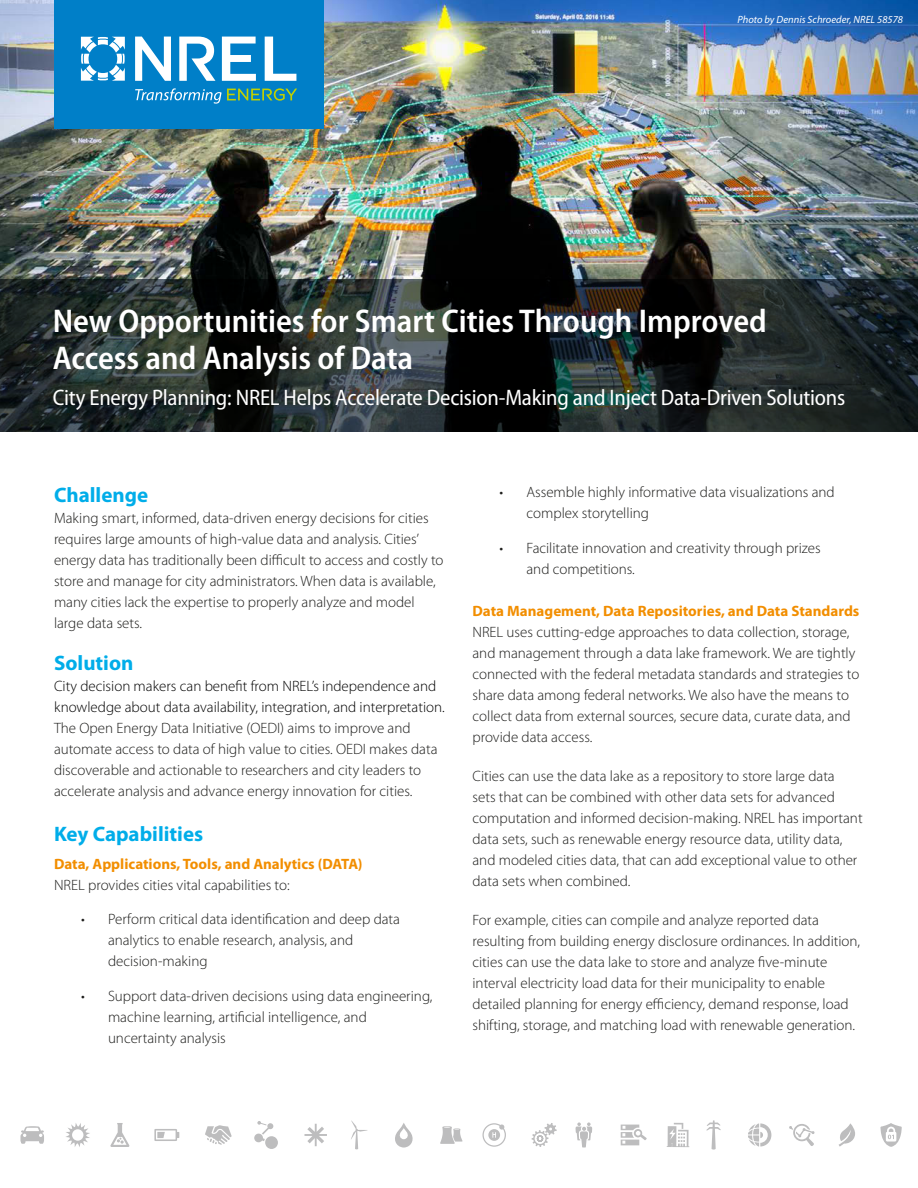
<style>
.page{position:relative;width:918px;height:1188px;background:#fff}
.page>*{position:absolute;margin:0;border:0;box-sizing:border-box;transform-origin:0 0}
.t1{font:600 semi-condensed 33px/37.5px "Myriad Pro";color:#fff}
.H1_subhead{font:semi-condensed 22.5px "Myriad Pro";letter-spacing:-.01em;color:#fff}
.Body_text{font:700 21px "Myriad Pro";color:#00ade9}
.Body_text-2{font:300 15px/21px "Myriad Pro";color:#1d1d1b}
.Body_text-3{font:700 15px "Myriad Pro";color:#f28e00}
.t2{font:italic 10.5px "Myriad Pro";color:#fff}
.s1{color:#000}
.s2{font-weight:700;color:#f28e00}
</style>
<div class="page">
<img style="left:0;top:0;width:918px;height:280px">
<div style="left:54px;top:0;width:270px;height:128px;background:#007fc8"></div>
<svg style="left:81px;top:37px;width:44px;height:44px"></svg>
<svg style="left:135px;top:37px;width:36px;height:44px"></svg>
<svg style="left:179px;top:37px;width:36px;height:44px"></svg>
<svg style="left:222px;top:37px;width:34px;height:44px"></svg>
<svg style="left:265px;top:37px;width:31px;height:44px"></svg>
<svg style="left:135px;top:88px;width:162px;height:16px"></svg>
<svg style="left:0;top:280px;width:918px;height:152px;background:#202726"></svg>
<svg style="left:66px;top:1123px;width:24px;height:24px"></svg>
<svg style="left:531px;top:1123px;width:26px;height:24px"></svg>
<svg style="left:20px;top:1126px;width:24px;height:18px"></svg>
<svg style="left:154px;top:1129px;width:25px;height:12px"></svg>
<svg style="left:110px;top:1123px;width:20px;height:24px"></svg>
<svg style="left:351px;top:1121px;width:17px;height:28px"></svg>
<svg style="left:304px;top:1124px;width:23px;height:22px"></svg>
<svg style="left:395px;top:1123px;width:18px;height:25px"></svg>
<svg style="left:254px;top:1121px;width:24px;height:28px"></svg>
<svg style="left:440px;top:1126px;width:22px;height:18px"></svg>
<svg style="left:839px;top:1123px;width:16px;height:24px"></svg>
<svg style="left:621px;top:1125px;width:26px;height:20px"></svg>
<svg style="left:482px;top:1123px;width:24px;height:24px"></svg>
<svg style="left:576px;top:1122px;width:16px;height:25px"></svg>
<svg style="left:706px;top:1120px;width:15px;height:30px"></svg>
<svg style="left:748px;top:1123px;width:23px;height:24px"></svg>
<svg style="left:205px;top:1125px;width:27px;height:20px"></svg>
<svg style="left:789px;top:1124px;width:26px;height:22px"></svg>
<svg style="left:880px;top:1123px;width:22px;height:24px"></svg>
<svg style="left:667px;top:1123px;width:22px;height:24px"></svg>
<p class="t2" style="left:738px;top:13px;width:167px">Photo by Dennis Schroeder, NREL 58578</p>
<h1 class="t1" style="left:53px;top:301px;width:716px">New Opportunities for Smart Cities Through Improved<br>Access and Analysis of Data</h1>
<p class="H1_subhead" style="left:53px;top:384px;width:794px">City Energy Planning: NREL Helps Accelerate Decision-Making and Inject Data-Driven Solutions</p>
<p class="Body_text" style="left:54px;top:481px;width:96px">Challenge</p>
<p class="Body_text-2" style="left:54px;top:507px;width:391px">Making smart, informed, data-driven energy decisions for cities requires large amounts of high-value data and analysis. Cities’ energy data has traditionally been difficult to access and costly to store and manage for city administrators. When data is available, many cities lack the expertise to properly analyze and model large data sets.</p>
<p class="Body_text" style="left:54px;top:649px;width:81px">Solution</p>
<p class="Body_text-2" style="left:54px;top:675px;width:392px"><span class="s1">City decision makers can benefit from NREL’s independence and knowledge about data availability, integration, and interpretation.<br></span>The Open Energy Data Initiative (OEDI) aims to improve and automate access to data of high value to cities. OEDI makes data discoverable and actionable to researchers and city leaders to accelerate analysis and advance energy innovation for cities.</p>
<h2 class="Body_text" style="left:54px;top:820px;width:151px">Key Capabilities</h2>
<p class="Body_text-3" style="left:54px;top:854px;width:310px">Data, Applications, Tools, and Analytics (DATA)</p>
<p class="Body_text-2" style="left:54px;top:874px;width:237px">NREL provides cities vital capabilities to:</p>
<p class="Body_text-2" style="left:108px;top:908px;width:294px;text-indent:-27px">• Perform critical data identification and deep data analytics to enable research, analysis, and decision-making</p>
<p class="Body_text-2" style="left:108px;top:985px;width:326px;text-indent:-27px">• Support data-driven decisions using data engineering, machine learning, artificial intelligence, and uncertainty analysis</p>
<p class="Body_text-2" style="left:526px;top:482px;width:310px;text-indent:-27px">• Assemble highly informative data visualizations and complex storytelling</p>
<p class="Body_text-2" style="left:526px;top:537px;width:296px;text-indent:-27px">• Facilitate innovation and creativity through prizes and competitions.</p>
<p class="Body_text-2" style="left:472px;top:600px;width:388px"><span class="s2">Data Management, Data Repositories, and Data Standards </span>NREL uses cutting-edge approaches to data collection, storage, and management through a data lake framework. We are tightly connected with the federal metadata standards and strategies to share data among federal networks. We also have the means to collect data from external sources, secure data, curate data, and provide data access.</p>
<p class="Body_text-2" style="left:472px;top:765px;width:392px">Cities can use the data lake as a repository to store large data<br>sets that can be combined with other data sets for advanced computation and informed decision-making. NREL has important data sets, such as renewable energy resource data, utility data, and modeled cities data, that can add exceptional value to other data sets when combined.</p>
<p class="Body_text-2" style="left:472px;top:909px;width:389px">For example, cities can compile and analyze reported data resulting from building energy disclosure ordinances. In addition, cities can use the data lake to store and analyze five-minute interval electricity load data for their municipality to enable detailed planning for energy efficiency, demand response, load shifting, storage, and matching load with renewable generation.</p>
</div>
